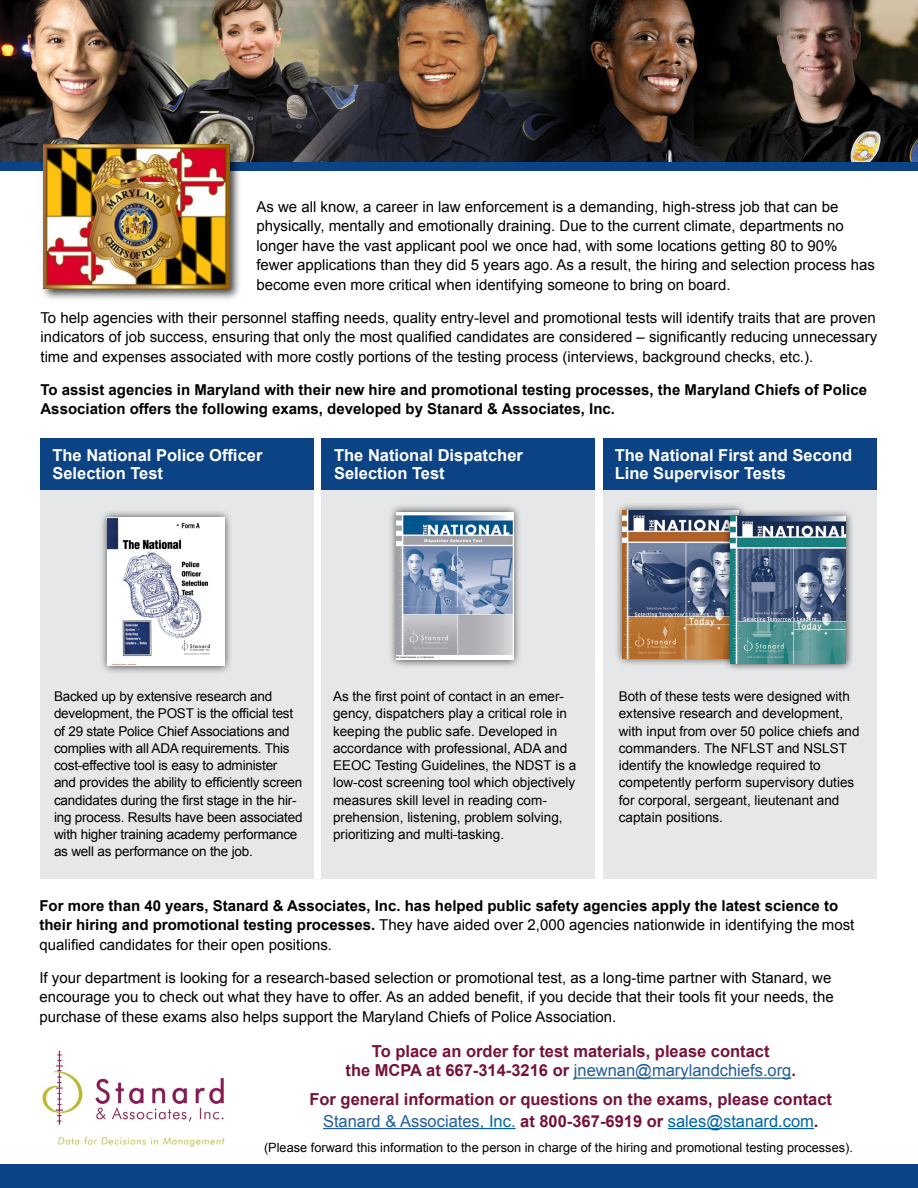
<style>
.page{position:relative;width:918px;height:1188px;background:#fff}
.page>*{position:absolute;margin:0;border:0;box-sizing:border-box;transform-origin:0 0}
.t1{font:700 16.5px/19.8px "Arial";color:#75123c;text-align:center}
.t2{font:700 16.5px/18px "Arial";color:#fff}
.t3{font:15px/19.5px "Arial";color:#000}
.t4{font:700 15px/19.5px "Arial";color:#000}
.t5{font:13.5px/17.2px "Arial";color:#000}
.t6{font:12.75px "Arial";color:#000}
.s1{font-weight:400}
.s2{font-weight:400;color:#215e9e}
.s3{font-weight:400;color:#0064a4}
</style>
<div class="page">
<div style="left:0;top:1164px;width:918px;height:24px;background:#0c4384"></div>
<img style="left:42px;top:1050px;width:183px;height:97px">
<hr style="left:574px;top:1078px;width:217px;height:1px;background:#215e9e">
<hr style="left:323px;top:1128px;width:157px;height:1px;background:#215e9e">
<hr style="left:480px;top:1128px;width:36px;height:1px;background:#0064a4">
<hr style="left:668px;top:1128px;width:146px;height:1px;background:#0064a4">
<div style="left:40px;top:439px;width:274px;height:440px;background:#e6e7e8"></div>
<div style="left:322px;top:439px;width:273px;height:440px;background:#e6e7e8"></div>
<div style="left:603px;top:439px;width:273px;height:440px;background:#e6e7e8"></div>
<div style="left:99px;top:509px;width:134px;height:165px;background:#000;opacity:.75"></div>
<img style="left:108px;top:518px;width:117px;height:148px">
<div style="left:388px;top:503px;width:134px;height:165px;background:#000;opacity:.75"></div>
<img style="left:396px;top:512px;width:117px;height:148px">
<div style="left:614px;top:502px;width:134px;height:165px;background:#000;opacity:.75"></div>
<img style="left:622px;top:511px;width:100px;height:147px">
<div style="left:722px;top:509px;width:132px;height:162px;background:#000;opacity:.75"></div>
<img style="left:730px;top:517px;width:116px;height:146px">
<div style="left:40px;top:439px;width:274px;height:51px;background:#0c4384"></div>
<div style="left:322px;top:439px;width:273px;height:51px;background:#0c4384"></div>
<div style="left:603px;top:439px;width:273px;height:51px;background:#0c4384"></div>
<img style="left:0;top:0;width:918px;height:162px">
<div style="left:0;top:162px;width:918px;height:9px;background:#0c4384"></div>
<div style="left:40px;top:141px;width:202px;height:161px;background:#000;opacity:.75"></div>
<img style="left:43px;top:144px;width:186px;height:145px">
<p class="t3" style="left:256px;top:197px;width:620px">As we all know, a career in law enforcement is a demanding, high-stress job that can be physically, mentally and emotionally draining. Due to the current climate, departments no longer have the vast applicant pool we once had, with some locations getting 80 to 90% fewer applications than they did 5 years ago. As a result, the hiring and selection process has become even more critical when identifying someone to bring on board.</p>
<p class="t3" style="left:40px;top:308px;width:838px;text-align:justify">To help agencies with their personnel staffing needs, quality entry-level and promotional tests will identify traits that are proven indicators of job success, ensuring that only the most qualified candidates are considered – significantly reducing unnecessary time and expenses associated with more costly portions of the testing process (interviews, background checks, etc.).</p>
<p class="t4" style="left:40px;top:380px;width:828px">To assist agencies in Maryland with their new hire and promotional testing processes, the Maryland Chiefs of Police<br>Association offers the following exams, developed by Stanard &amp; Associates, Inc.</p>
<p class="t2" style="left:52px;top:447px;width:211px">The National Police Officer<br>Selection Test</p>
<p class="t2" style="left:334px;top:447px;width:190px">The National Dispatcher<br>Selection Test</p>
<p class="t2" style="left:615px;top:447px;width:239px">The National First and Second<br>Line Supervisor Tests</p>
<p class="t5" style="left:54px;top:688px;width:250px">Backed up by extensive research and development, the POST is the official test of 29 state Police Chief Associations and complies with all ADA requirements. This cost-effective tool is easy to administer and provides the ability to efficiently screen candidates during the first stage in the hir&shy;ing process. Results have been associated with higher training academy performance as well as performance on the job.</p>
<p class="t5" style="left:333px;top:688px;width:245px">As the first point of contact in an emer&shy;gency, dispatchers play a critical role in keeping the public safe. Developed in accordance with professional, ADA and EEOC Testing Guidelines, the NDST is a low-cost screening tool which objectively measures skill level in reading com&shy;prehension, listening, problem solving, prioritizing and multi-tasking.</p>
<p class="t5" style="left:619px;top:688px;width:242px">Both of these tests were designed with extensive research and development, with input from over 50 police chiefs and commanders. The NFLST and NSLST identify the knowledge required to competently perform supervisory duties for corporal, sergeant, lieutenant and captain positions.</p>
<p class="t4" style="left:39px;top:896px;width:817px">For more than 40 years, Stanard &amp; Associates, Inc. has helped public safety agencies apply the latest science to their hiring and promotional testing processes. <span class="s1">They have aided over 2,000 agencies nationwide in identifying the most qualified candidates for their open positions.</span></p>
<p class="t3" style="left:39px;top:968px;width:796px">If your department is looking for a research-based selection or promotional test, as a long-time partner with Stanard, we encourage you to check out what they have to offer. As an added benefit, if you decide that their tools fit your needs, the purchase of these exams also helps support the Maryland Chiefs of Police Association.</p>
<p class="t1" style="left:346px;top:1041px;width:452px">To place an order for test materials, please contact<br>the MCPA at 667-314-3216 or <span class="s2">jnewnan@marylandchiefs.org</span>.</p>
<p class="t1" style="left:309px;top:1089px;width:524px;line-height:21.6px">For general information or questions on the exams, please contact<br><span class="s2">Stanard &amp; Associates</span><span class="s3">, Inc.</span> at 800-367-6919 or <span class="s3">sales@stanard.com</span>.</p>
<p class="t6" style="left:264px;top:1139px;width:590px">(Please forward this information to the person in charge of the hiring and promotional testing processes).</p>
</div>
